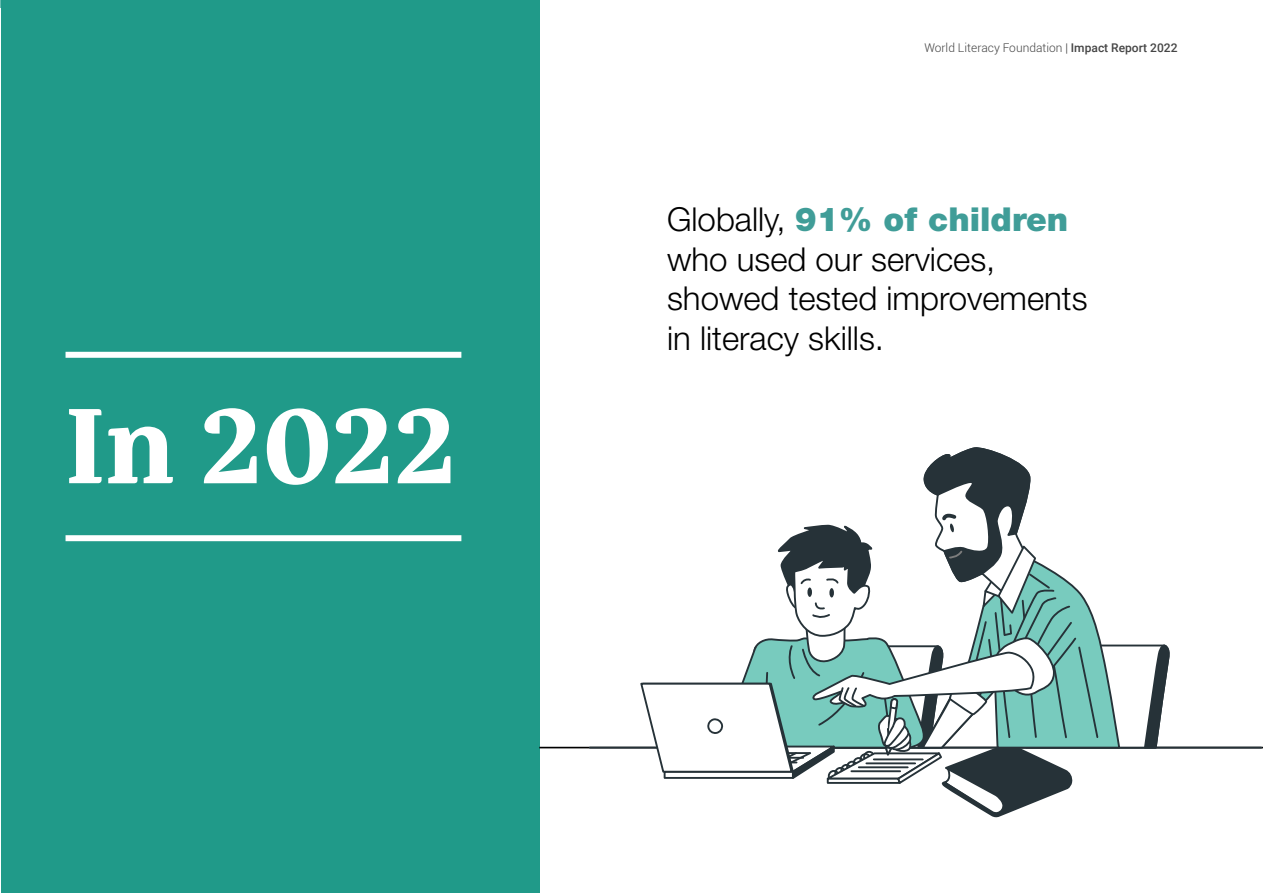
<style>
.page{position:relative;width:1263px;height:893px;background:#fff}
.page>*{position:absolute;margin:0;border:0;box-sizing:border-box;transform-origin:0 0}
.t1{font:700 109.5px "Eskorte Latin";letter-spacing:-.005em;color:#fff}
.t2{font:300 33px/39.6px "Helvetica Neue LT Std";color:#000}
.t3{font:300 12px "Roboto";color:#454545}
.s1{font-weight:500}
.s2{font-weight:900;color:#409d98}
</style>
<div class="page">
<div style="left:1px;top:0;width:538px;height:893px;background:#209a89"></div>
<div style="left:66px;top:535px;width:395px;height:6px;background:#fff"></div>
<div style="left:66px;top:352px;width:395px;height:6px;background:#fff"></div>
<hr style="left:539px;top:747px;width:724px;height:1px;background:#000">
<hr style="left:590px;top:747px;width:671px;height:2px;background:#263238">
<svg style="left:639px;top:447px;width:531px;height:371px"></svg>
<h1 class="t1" style="left:66px;top:381px;width:392px">In 2022</h1>
<p class="t3" style="left:924px;top:39px;width:255px">World Literacy Foundation | <span class="s1">Impact Report 2022</span></p>
<p class="t2" style="left:667px;top:199px;width:422px">Globally, <span class="s2">91% of children </span>who used our services, showed tested improvements in literacy skills.</p>
</div>
